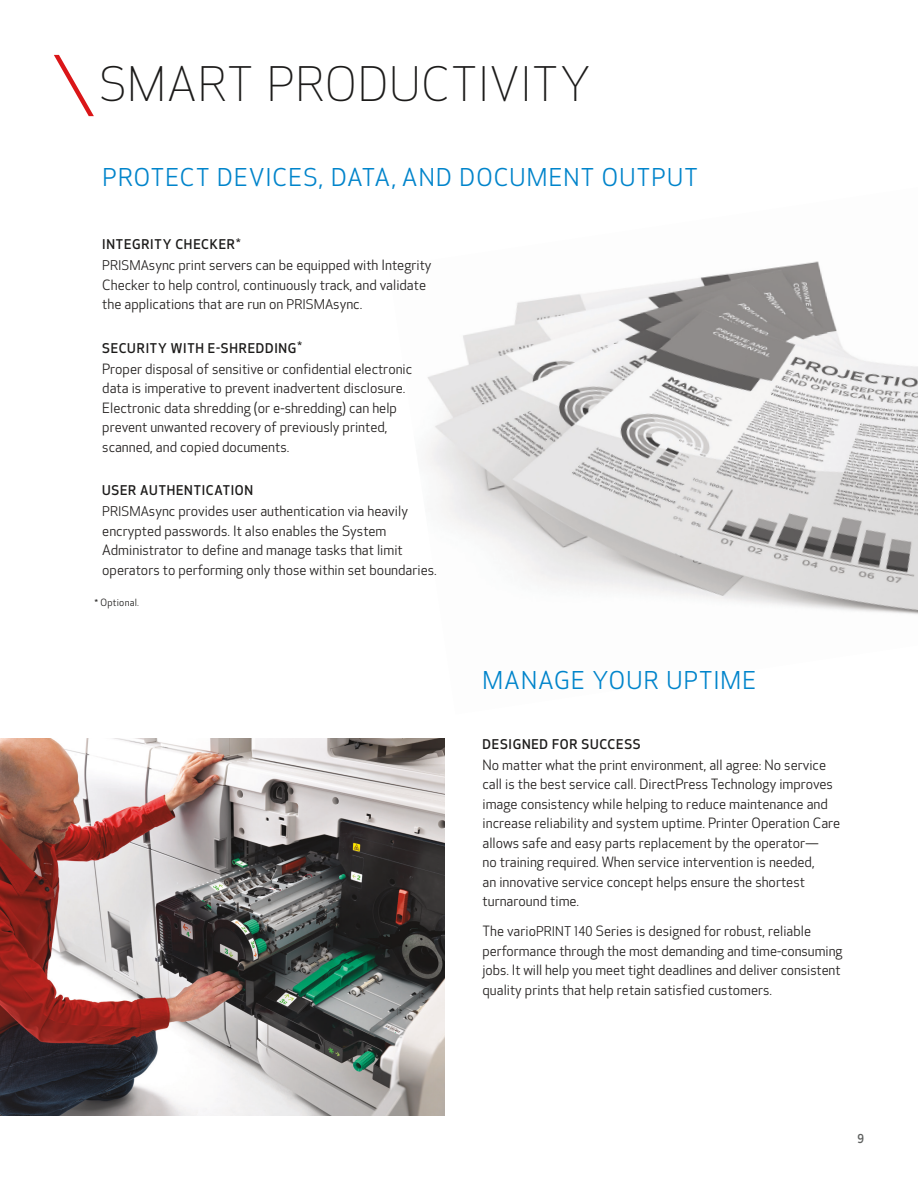
<style>
.page{position:relative;width:918px;height:1188px;background:#fff}
.page>*{position:absolute;margin:0;border:0;box-sizing:border-box;transform-origin:0 0}
.page_header_1line{font:300 46.5px "Optic Sans 101";letter-spacing:.04em;color:#1c1b1a}
.blue_sub{font:24px "Optic Sans 201";letter-spacing:.05em;color:#0084cb}
.TEXT{font:13.8px/19.5px "Optic Sans 201";color:#242120}
.SUB_black_uppercase{font:500 13.2px "Optic Sans 301";letter-spacing:.055em;color:#1c1b1a}
.t1{font:500 12px "Optic Sans 301";color:#5f6160}
.footnote{font:9.75px "Optic Sans 201";letter-spacing:.025em;color:#1c1b1a}
.s1{font-family:"Arial";font-weight:400;font-size:13.5px}
.s2{font-size:13.2px}
.s3{font-family:"Arial"}
</style>
<div class="page">
<img style="left:426px;top:261px;width:492px;height:354px">
<svg style="left:54px;top:55px;width:40px;height:61px"></svg>
<img style="left:0;top:738px;width:444px;height:378px">
<h1 class="page_header_1line" style="left:99px;top:58px;width:492px">SMART PRODUCTIVITY</h1>
<h2 class="blue_sub" style="left:103px;top:164px;width:597px">PROTECT DEVICES, DATA, AND DOCUMENT OUTPUT</h2>
<h3 class="SUB_black_uppercase" style="left:102px;top:237px;width:140px">INTEGRITY CHECKER<span class="s1">*</span></h3>
<p class="TEXT" style="left:102px;top:256px;width:331px"><span class="s2">PRISMA</span>sync print servers can be equipped with Integrity<br>Checker to help control, continuously track, and validate the applications that are run on <span class="s2">PRISMA</span>sync.</p>
<h3 class="SUB_black_uppercase" style="left:102px;top:340px;width:202px">SECURITY WITH E-SHREDDING<span class="s1">*</span></h3>
<p class="TEXT" style="left:102px;top:359px;width:311px">Proper disposal of sensitive or confidential electronic data is imperative to prevent inadvertent disclosure.<br>Electronic data shredding (or e-shredding) can help prevent unwanted recovery of previously printed, scanned, and copied documents.</p>
<h3 class="SUB_black_uppercase" style="left:102px;top:483px;width:152px">USER AUTHENTICATION</h3>
<p class="TEXT" style="left:102px;top:502px;width:336px"><span class="s2">PRISMA</span>sync provides user authentication via heavily encrypted passwords. It also enables the System Administrator to define and manage tasks that limit operators to performing only those within set boundaries.</p>
<p class="footnote" style="left:94px;top:597px;width:46px"><span class="s3">*</span> Optional.</p>
<h2 class="blue_sub" style="left:483px;top:666px;width:275px">MANAGE YOUR UPTIME</h2>
<h3 class="SUB_black_uppercase" style="left:483px;top:737px;width:160px">DESIGNED FOR SUCCESS</h3>
<p class="TEXT" style="left:483px;top:756px;width:359px">No matter what the print environment, all agree: No service call is the best service call. DirectPress Technology improves image consistency while helping to reduce maintenance and increase reliability and system uptime. Printer Operation Care allows safe and easy parts replacement by the operator—<br>no training required. When service intervention is needed,<br>an innovative service concept helps ensure the shortest turnaround time.</p>
<p class="TEXT" style="left:483px;top:922px;width:361px">The vario<span class="s2">PRINT 140</span> Series is designed for robust, reliable performance through the most demanding and time-consuming jobs. It will help you meet tight deadlines and deliver consistent quality prints that help retain satisfied customers.</p>
<p class="t1" style="left:857px;top:1132px;width:8px">9</p>
</div>
